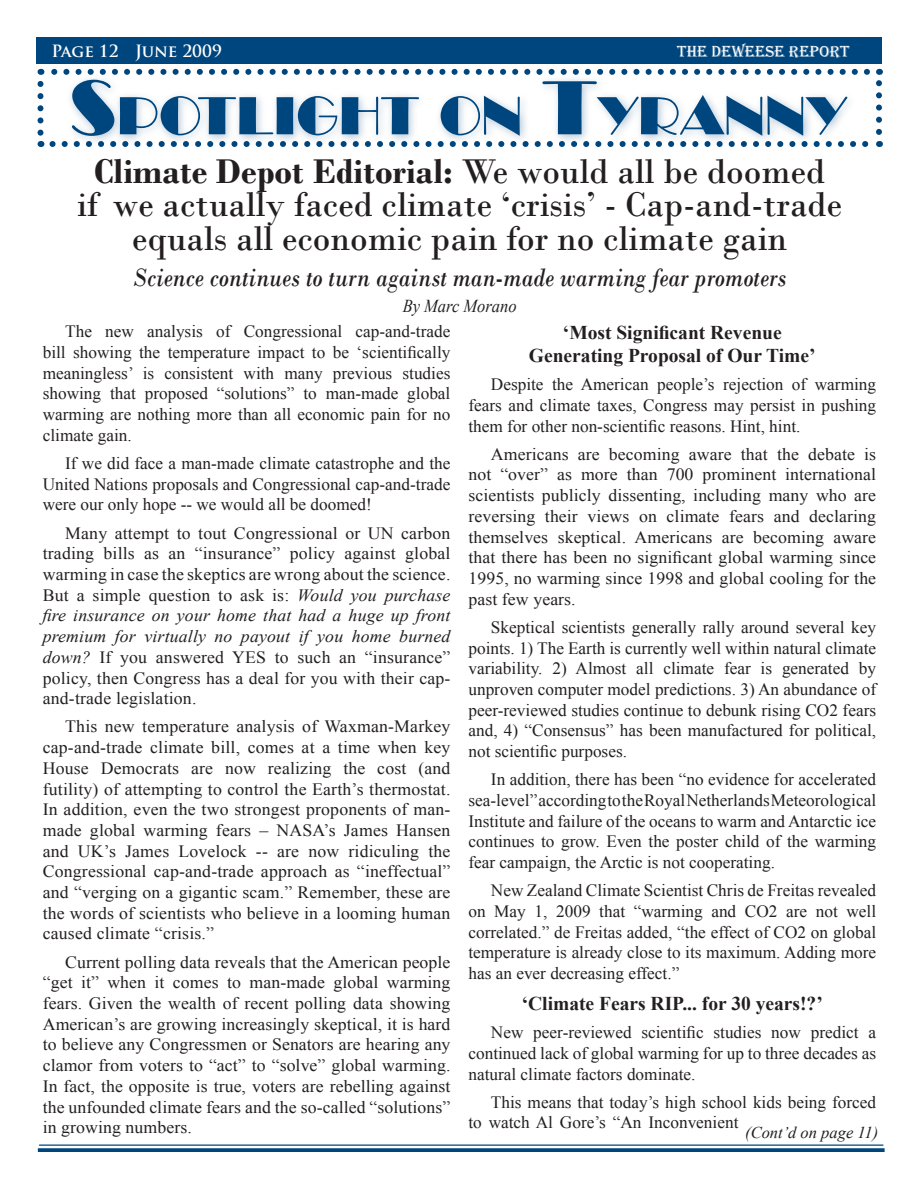
<style>
.page{position:relative;width:918px;height:1188px;background:#fff}
.page>*{position:absolute;margin:0;border:0;box-sizing:border-box;transform-origin:0 0}
.t1{font:55.65px "Broadway";color:#00467e}
.t2{font:36px/33.8px "Bodoni";color:#231f20;text-align:center}
.t3{font:italic 26.4px "Bodoni";color:#231f20;scale:.91 1}
.t4{font:700 19.5px/23.4px "Times New Roman";color:#231f20;text-align:center}
.t5{font:italic 18.15px "Times New Roman";color:#231f20;scale:.91 1}
.t6{font:17.25px/20.7px "Times New Roman";color:#231f20;text-align:justify}
.t7{font:italic 16.5px "Times New Roman";color:#231f20}
.t8{font:16.5px "Algerian";color:#fff}
.t9{font:700 16.5px "Trajan Pro";color:#fff}
.s1{font-size:79.5px}
.s2{font-weight:700}
.s3{font-style:italic}
</style>
<div class="page">
<svg style="left:52px;top:141px;width:817px;height:6px"></svg>
<svg style="left:38px;top:84px;width:6px;height:63px"></svg>
<svg style="left:876px;top:69px;width:6px;height:63px"></svg>
<svg style="left:40px;top:69px;width:827px;height:6px"></svg>
<div style="left:65px;top:73px;width:792px;height:74px;background:#00467e;opacity:.3"></div>
<hr style="left:40px;top:1145px;width:843px;height:1px;background:#00467e">
<svg style="left:40px;top:1148px;width:843px;height:4px;background:#0f5185"></svg>
<div style="left:36px;top:38px;width:846px;height:26px;background:#00467e"></div>
<p class="t9" style="left:51px;top:41px;width:172px">Page 12 June 2009</p>
<p class="t8" style="left:677px;top:43px;width:164px">THE DEWEESE REPORT</p>
<h1 class="t1" style="left:69px;top:83px;width:779px"><span class="s1">S</span>POTLIGHT ON <span class="s1">T</span>YRANNY</h1>
<h2 class="t2" style="left:77px;top:154px;width:766px"><span class="s2">Climate Depot Editorial:</span> We would all be doomed<br>if we actually faced climate ‘crisis’ - Cap-and-trade equals all economic pain for no climate gain</h2>
<h3 class="t3" style="left:133px;top:261px;width:720px">Science continues to turn against man-made warming fear promoters</h3>
<p class="t5" style="left:403px;top:294px;width:127px">By Marc Morano</p>
<p class="t6" style="left:43px;top:321px;width:409px;text-indent:22px">The new analysis of Congressional cap-and-trade bill showing the temperature impact to be ‘scientifically meaningless’ is consistent with many previous studies showing that proposed “solutions” to man-made global warming are nothing more than all economic pain for no climate gain.</p>
<p class="t6" style="left:43px;top:453px;width:409px;text-indent:22px">If we did face a man-made climate catastrophe and the United Nations proposals and Congressional cap-and-trade were our only hope -- we would all be doomed!</p>
<p class="t6" style="left:43px;top:522px;width:409px;text-indent:22px">Many attempt to tout Congressional or UN carbon trading bills as an “insurance” policy against global warming in case the skeptics are wrong about the science.<br>But a simple question to ask is: <span class="s3">Would you purchase fire insurance on your home that had a huge up front premium for virtually no payout if you home burned down?</span> If you answered YES to such an “insurance” policy, then Congress has a deal for you with their cap&shy;and-trade legislation.</p>
<p class="t6" style="left:43px;top:716px;width:409px;text-indent:22px">This new temperature analysis of Waxman-Markey cap-and-trade climate bill, comes at a time when key House Democrats are now realizing the cost (and futility) of attempting to control the Earth’s thermostat.<br>In addition, even the two strongest proponents of man&shy;made global warming fears – NASA’s James Hansen and UK’s James Lovelock -- are now ridiculing the Congressional cap-and-trade approach as “ineffectual” and “verging on a gigantic scam.” Remember, these are the words of scientists who believe in a looming human caused climate “crisis.”</p>
<p class="t6" style="left:43px;top:951px;width:409px;text-indent:22px">Current polling data reveals that the American people “get it” when it comes to man-made global warming fears. Given the wealth of recent polling data showing American’s are growing increasingly skeptical, it is hard to believe any Congressmen or Senators are hearing any clamor from voters to “act” to “solve” global warming.<br>In fact, the opposite is true, voters are rebelling against the unfounded climate fears and the so-called “solutions” in growing numbers.</p>
<p class="t4" style="left:529px;top:320px;width:288px">‘Most Significant Revenue<br>Generating Proposal of Our Time’</p>
<p class="t6" style="left:468px;top:374px;width:409px;text-indent:22px">Despite the American people’s rejection of warming fears and climate taxes, Congress may persist in pushing them for other non-scientific reasons. Hint, hint.</p>
<p class="t6" style="left:468px;top:443px;width:409px;text-indent:22px">Americans are becoming aware that the debate is not “over” as more than 700 prominent international scientists publicly dissenting, including many who are reversing their views on climate fears and declaring themselves skeptical. Americans are becoming aware that there has been no significant global warming since 1995, no warming since 1998 and global cooling for the past few years.</p>
<p class="t6" style="left:468px;top:616px;width:409px;text-indent:22px">Skeptical scientists generally rally around several key points. 1) The Earth is currently well within natural climate variability. 2) Almost all climate fear is generated by unproven computer model predictions. 3) An abundance of peer-reviewed studies continue to debunk rising CO2 fears and, 4) “Consensus” has been manufactured for political, not scientific purposes.</p>
<p class="t6" style="left:468px;top:769px;width:409px;text-indent:22px">In addition, there has been “no evidence for accelerated sea-level” according to the Royal Netherlands Meteorological Institute and failure of the oceans to warm and Antarctic ice continues to grow. Even the poster child of the warming fear campaign, the Arctic is not cooperating.</p>
<p class="t6" style="left:468px;top:880px;width:409px;text-indent:22px">New Zealand Climate Scientist Chris de Freitas revealed on May 1, 2009 that “warming and CO2 are not well correlated.” de Freitas added, “the effect of CO2 on global temperature is already close to its maximum. Adding more has an ever decreasing effect.”</p>
<p class="t4" style="left:522px;top:991px;width:303px">‘Climate Fears RIP... for 30 years!?’</p>
<p class="t6" style="left:468px;top:1022px;width:409px;text-indent:22px">New peer-reviewed scientific studies now predict a continued lack of global warming for up to three decades as natural climate factors dominate.</p>
<p class="t6" style="left:468px;top:1091px;width:409px;text-indent:22px">This means that today’s high school kids being forced to watch Al Gore’s “An Inconvenient</p>
<p class="t7" style="left:745px;top:1121px;width:135px">(Cont’d on page 11)</p>
</div>
